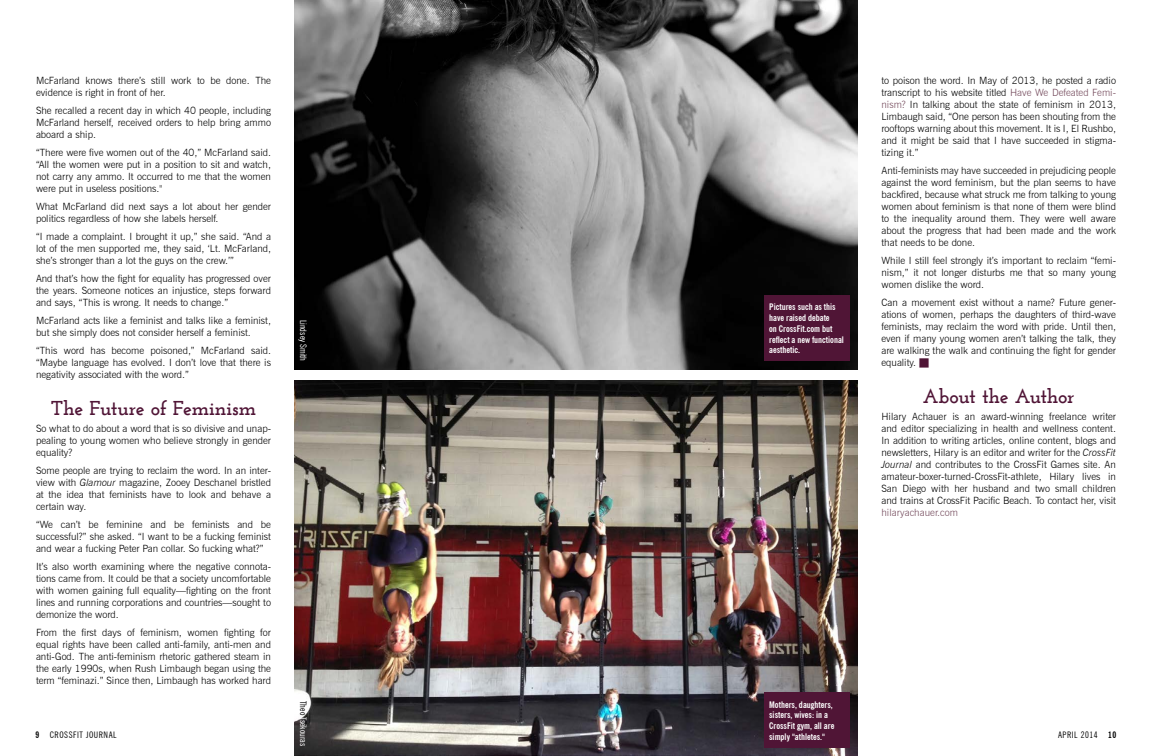
<style>
.page{position:relative;width:1152px;height:756px;background:#fff}
.page>*{position:absolute;margin:0;border:0;box-sizing:border-box;transform-origin:0 0}
.t1{font:700 20px "Josefin Slab";letter-spacing:-.015em;color:#501536}
.t2{font:300 10px/12px "News Gothic BT";color:#000;text-align:justify}
.t3{font:300 10px "News Gothic BT";color:#754b5d}
.t4{font:700 condensed 9px/10.8px "News Gothic BT";color:#fff}
.t5{font:condensed 9px "News Gothic BT";letter-spacing:.06em;color:#000}
.t6{font:condensed 9px "News Gothic BT";color:#fff}
.s1{font-style:italic}
.s2{color:#754b5d}
.s3{color:#501536}
.s4{color:#000}
.s5{font-weight:700}
</style>
<div class="page">
<img style="left:294px;top:0;width:564px;height:370px">
<img style="left:294px;top:380px;width:564px;height:376px">
<div style="left:764px;top:296px;width:86px;height:65px;background:#501536"></div>
<div style="left:764px;top:692px;width:86px;height:56px;background:#501536"></div>
<p class="t2" style="left:36px;top:74px;width:237px">McFarland knows there’s still work to be done. The evidence is right in front of her.</p>
<p class="t2" style="left:36px;top:104px;width:237px">She recalled a recent day in which 40 people, including McFarland herself, received orders to help bring ammo aboard a ship.</p>
<p class="t2" style="left:36px;top:146px;width:237px">“There were five women out of the 40,” McFarland said. “All the women were put in a position to sit and watch, not carry any ammo. It occurred to me that the women were put in useless positions."</p>
<p class="t2" style="left:36px;top:200px;width:237px">What McFarland did next says a lot about her gender politics regardless of how she labels herself.</p>
<p class="t2" style="left:36px;top:230px;width:237px">“I made a complaint. I brought it up,” she said. “And a lot of the men supported me, they said, ‘Lt. McFarland, she’s stronger than a lot the guys on the crew.’”</p>
<p class="t2" style="left:36px;top:272px;width:237px">And that’s how the fight for equality has progressed over the years. Someone notices an injustice, steps forward and says, “This is wrong. It needs to change.”</p>
<p class="t2" style="left:36px;top:314px;width:237px">McFarland acts like a feminist and talks like a feminist, but she simply does not consider herself a feminist.</p>
<p class="t2" style="left:36px;top:344px;width:237px">“This word has become poisoned,” McFarland said. “Maybe language has evolved. I don’t love that there is negativity associated with the word.”</p>
<h1 class="t1" style="left:51px;top:396px;width:207px">The Future of Feminism</h1>
<p class="t2" style="left:36px;top:422px;width:237px">So what to do about a word that is so divisive and unap&shy;pealing to young women who believe strongly in gender equality?</p>
<p class="t2" style="left:36px;top:464px;width:237px">Some people are trying to reclaim the word. In an inter&shy;view with <span class="s1">Glamour</span> magazine, Zooey Deschanel bristled at the idea that feminists have to look and behave a certain way.</p>
<p class="t2" style="left:36px;top:518px;width:237px">“We can’t be feminine and be feminists and be successful?” she asked. “I want to be a fucking feminist and wear a fucking Peter Pan collar. So fucking what?”</p>
<p class="t2" style="left:36px;top:560px;width:237px">It’s also worth examining where the negative connota&shy;tions came from. It could be that a society uncomfortable with women gaining full equality—fighting on the front lines and running corporations and countries—sought to demonize the word.</p>
<p class="t2" style="left:36px;top:626px;width:237px">From the first days of feminism, women fighting for equal rights have been called anti-family, anti-men and anti-God. The anti-feminism rhetoric gathered steam in the early 1990s, when Rush Limbaugh began using the term “feminazi.” Since then, Limbaugh has worked hard</p>
<p class="t6" style="left:309px;top:320px;width:43px;rotate:90deg">Lindsey Smith</p>
<p class="t4" style="left:769px;top:301px;width:76px">Pictures such as this have raised debate<br>on CrossFit.com but reflect a new functional aesthetic.</p>
<p class="t2" style="left:881px;top:74px;width:236px">to poison the word. In May of 2013, he posted a radio transcript to his website titled <span class="s2">Have We Defeated Femi&shy;nism?</span> In talking about the state of feminism in 2013, Limbaugh said, “One person has been shouting from the rooftops warning about this movement. It is I, El Rushbo, and it might be said that I have succeeded in stigma&shy;tizing it.”</p>
<p class="t2" style="left:881px;top:164px;width:236px">Anti-feminists may have succeeded in prejudicing people against the word feminism, but the plan seems to have backfired, because what struck me from talking to young women about feminism is that none of them were blind to the inequality around them. They were well aware about the progress that had been made and the work that needs to be done.</p>
<p class="t2" style="left:881px;top:254px;width:236px">While I still feel strongly it’s important to reclaim “femi&shy;nism,” it not longer disturbs me that so many young women dislike the word.</p>
<p class="t2" style="left:881px;top:296px;width:236px">Can a movement exist without a name? Future gener&shy;ations of women, perhaps the daughters of third-wave feminists, may reclaim the word with pride. Until then, even if many young women aren’t talking the talk, they are walking the walk and continuing the fight for gender equality. <span class="s3">■</span></p>
<h1 class="t1" style="left:923px;top:384px;width:153px">About the Author</h1>
<p class="t2" style="left:881px;top:410px;width:236px">Hilary Achauer is an award-winning freelance writer and editor specializing in health and wellness content.<br>In addition to writing articles, online content, blogs and newsletters, Hilary is an editor and writer for the <span class="s1">CrossFit Journal</span> and contributes to the CrossFit Games site. An amateur-boxer-turned-CrossFit-athlete, Hilary lives in San Diego with her husband and two small children and trains at CrossFit Pacific Beach. To contact her, visit</p>
<p class="t3" style="left:881px;top:506px;width:78px">hilaryachauer.com</p>
<p class="t4" style="left:769px;top:699px;width:67px">Mothers, daughters, sisters, wives: in a<br>CrossFit gym, all are simply "athletes."</p>
<p class="t6" style="left:309px;top:701px;width:47px;rotate:90deg"><span class="s4">Theo</span> Tsekouras</p>
<p class="t5" style="left:36px;top:729px;width:83px"><span class="s5">9</span> CROSSFIT JOURNAL</p>
<p class="t5" style="left:1058px;top:729px;width:60px">APRIL 2014 <span class="s5">10</span></p>
</div>
